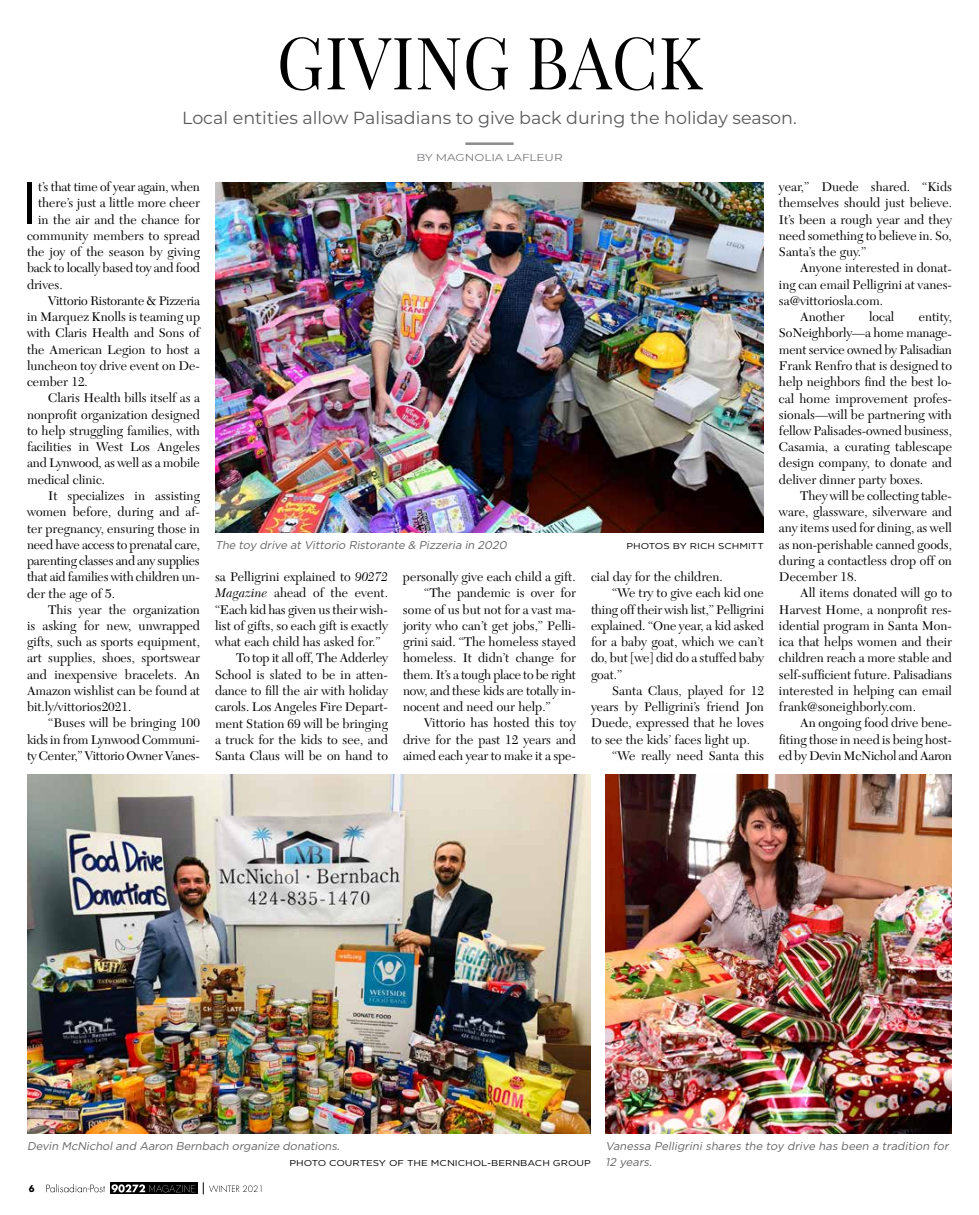
<style>
.page{position:relative;width:979px;height:1215px;background:#fff}
.page>*{position:absolute;margin:0;border:0;box-sizing:border-box;transform-origin:0 0}
.t1{font:72.5px "Playfair Display";letter-spacing:.01em;color:#000;scale:.93 1}
.t2{font:59.5px "Gotham";color:#000}
.t3{font:17.5px "Montserrat";color:#58595b}
.t4{font:13.12px/16.2px "New Caledonia";color:#000;text-align:justify}
.t5{font:13.12px "New Caledonia";letter-spacing:-.02em;color:#000}
.t6{font:italic 11.25px/16.2px "Gotham";color:#636466}
.t7{font:10.12px "Montserrat";color:#77787b;scale:1.18 1}
.t8{font:700 10px "Novecento";color:#000}
.t9{font:8.5px "Gotham";color:#000;scale:1.18 1}
.s1{font-style:italic}
</style>
<div class="page">
<div style="left:110px;top:1182px;width:87px;height:12px;background:#000"></div>
<svg style="left:46px;top:1184px;width:59px;height:8px"></svg>
<svg style="left:111px;top:1184px;width:84px;height:9px"></svg>
<svg style="left:203px;top:1182px;width:58px;height:12px"></svg>
<img style="left:215px;top:183px;width:549px;height:349px">
<img style="left:27px;top:775px;width:563px;height:359px">
<img style="left:605px;top:775px;width:347px;height:359px">
<hr style="left:465px;top:142px;width:48px;height:3px;background:#8a8c8e">
<h1 class="t1" style="left:277px;top:17px;width:460px">GIVING BACK</h1>
<h3 class="t3" style="left:182px;top:106px;width:616px">Local entities allow Palisadians to give back during the holiday season.</h3>
<p class="t7" style="left:416px;top:151px;width:125px">By Magnolia Lafleur</p>
<h2 class="t2" style="left:21px;top:170px;width:19px">I</h2>
<p class="t4" style="left:38px;top:179px;width:163px">t’s that time of year again, when</p>
<p class="t4" style="left:38px;top:195px;width:163px">there’s just a little more cheer</p>
<p class="t4" style="left:38px;top:212px;width:163px">in the air and the chance for</p>
<p class="t4" style="left:27px;top:228px;width:174px">community members to spread</p>
<p class="t4" style="left:27px;top:244px;width:174px">the joy of the season by giving</p>
<p class="t4" style="left:27px;top:260px;width:174px">back to locally based toy and food</p>
<p class="t4" style="left:27px;top:277px;width:37px">drives.</p>
<p class="t4" style="left:48px;top:293px;width:153px">Vittorio Ristorante &amp; Pizzeria</p>
<p class="t4" style="left:27px;top:309px;width:175px">in Marquez Knolls is teaming up</p>
<p class="t4" style="left:27px;top:325px;width:174px">with Claris Health and Sons of</p>
<p class="t4" style="left:27px;top:342px;width:174px">the American Legion to host a</p>
<p class="t4" style="left:27px;top:358px;width:174px">luncheon toy drive event on De-</p>
<p class="t4" style="left:27px;top:374px;width:62px">cember 12.</p>
<p class="t4" style="left:48px;top:390px;width:153px">Claris Health bills itself as a</p>
<p class="t4" style="left:27px;top:407px;width:174px">nonprofit organization designed</p>
<p class="t4" style="left:27px;top:423px;width:174px">to help struggling families, with</p>
<p class="t4" style="left:27px;top:439px;width:174px">facilities in West Los Angeles</p>
<p class="t4" style="left:27px;top:455px;width:174px">and Lynwood, as well as a mobile</p>
<p class="t4" style="left:27px;top:472px;width:80px">medical clinic.</p>
<p class="t4" style="left:48px;top:488px;width:153px">It specializes in assisting</p>
<p class="t4" style="left:27px;top:504px;width:174px">women before, during and af-</p>
<p class="t4" style="left:27px;top:520px;width:174px">ter pregnancy, ensuring those in</p>
<p class="t4" style="left:27px;top:537px;width:175px">need have access to prenatal care,</p>
<p class="t5" style="left:27px;top:553px;width:174px">parenting classes and any supplies</p>
<p class="t4" style="left:27px;top:569px;width:174px">that aid families with children un-</p>
<p class="t4" style="left:27px;top:585px;width:90px">der the age of 5.</p>
<p class="t4" style="left:48px;top:602px;width:153px">This year the organization</p>
<p class="t4" style="left:27px;top:618px;width:174px">is asking for new, unwrapped</p>
<p class="t4" style="left:27px;top:634px;width:174px">gifts, such as sports equipment,</p>
<p class="t4" style="left:27px;top:650px;width:174px">art supplies, shoes, sportswear</p>
<p class="t4" style="left:27px;top:667px;width:174px">and inexpensive bracelets. An</p>
<p class="t4" style="left:27px;top:683px;width:174px">Amazon wishlist can be found at</p>
<p class="t4" style="left:27px;top:699px;width:106px">bit.ly/vittorios2021.</p>
<p class="t4" style="left:48px;top:715px;width:153px">“Buses will be bringing 100</p>
<p class="t4" style="left:27px;top:732px;width:174px">kids in from Lynwood Communi-</p>
<p class="t5" style="left:27px;top:748px;width:174px">ty Center,” Vittorio Owner Vanes-</p>
<p class="t6" style="left:215px;top:536px;width:295px">The toy drive at Vittorio Ristorante &amp; Pizzeria in 2020</p>
<p class="t9" style="left:626px;top:541px;width:13px">PHOTOS</p>
<p class="t9" style="left:673px;top:541px;width:7px">BY</p>
<p class="t9" style="left:690px;top:541px;width:6px">RICH</p>
<p class="t9" style="left:718px;top:541px;width:7px">SCHMITT</p>
<p class="t4" style="left:215px;top:569px;width:174px">sa Pelligrini explained to <span class="s1">90272</span></p>
<p class="t4" style="left:215px;top:585px;width:174px"><span class="s1">Magazine</span> ahead of the event.</p>
<p class="t4" style="left:215px;top:602px;width:174px">“Each kid has given us their wish-</p>
<p class="t4" style="left:215px;top:618px;width:174px">list of gifts, so each gift is exactly</p>
<p class="t4" style="left:215px;top:634px;width:167px">what each child has asked for.”</p>
<p class="t4" style="left:236px;top:650px;width:153px">To top it all off, The Adderley</p>
<p class="t4" style="left:215px;top:667px;width:174px">School is slated to be in atten-</p>
<p class="t4" style="left:215px;top:683px;width:174px">dance to fill the air with holiday</p>
<p class="t4" style="left:215px;top:699px;width:174px">carols. Los Angeles Fire Depart-</p>
<p class="t4" style="left:215px;top:715px;width:174px">ment Station 69 will be bringing</p>
<p class="t4" style="left:215px;top:732px;width:174px">a truck for the kids to see, and</p>
<p class="t4" style="left:215px;top:748px;width:174px">Santa Claus will be on hand to</p>
<p class="t4" style="left:403px;top:569px;width:174px">personally give each child a gift.</p>
<p class="t4" style="left:424px;top:585px;width:153px">“The pandemic is over for</p>
<p class="t4" style="left:403px;top:602px;width:174px">some of us but not for a vast ma-</p>
<p class="t4" style="left:403px;top:618px;width:174px">jority who can’t get jobs,” Pelli-</p>
<p class="t4" style="left:403px;top:634px;width:174px">grini said. “The homeless stayed</p>
<p class="t4" style="left:403px;top:650px;width:174px">homeless. It didn’t change for</p>
<p class="t5" style="left:403px;top:667px;width:174px">them. It’s a tough place to be right</p>
<p class="t4" style="left:403px;top:683px;width:174px">now, and these kids are totally in-</p>
<p class="t4" style="left:403px;top:699px;width:149px">nocent and need our help.”</p>
<p class="t4" style="left:424px;top:715px;width:153px">Vittorio has hosted this toy</p>
<p class="t4" style="left:403px;top:732px;width:174px">drive for the past 12 years and</p>
<p class="t4" style="left:403px;top:748px;width:174px">aimed each year to make it a spe-</p>
<p class="t4" style="left:591px;top:569px;width:133px">cial day for the children.</p>
<p class="t4" style="left:612px;top:585px;width:153px">“We try to give each kid one</p>
<p class="t4" style="left:591px;top:602px;width:175px">thing off their wish list,” Pelligrini</p>
<p class="t4" style="left:591px;top:618px;width:174px">explained. “One year, a kid asked</p>
<p class="t4" style="left:591px;top:634px;width:174px">for a baby goat, which we can’t</p>
<p class="t4" style="left:591px;top:650px;width:175px">do, but [we] did do a stuffed baby</p>
<p class="t4" style="left:591px;top:667px;width:33px">goat.”</p>
<p class="t4" style="left:612px;top:683px;width:153px">Santa Claus, played for 12</p>
<p class="t4" style="left:591px;top:699px;width:174px">years by Pelligrini’s friend Jon</p>
<p class="t4" style="left:591px;top:715px;width:174px">Duede, expressed that he loves</p>
<p class="t4" style="left:591px;top:732px;width:160px">to see the kids’ faces light up.</p>
<p class="t4" style="left:612px;top:748px;width:153px">“We really need Santa this</p>
<p class="t4" style="left:779px;top:179px;width:174px">year,” Duede shared. “Kids themselves should just believe.<br>It’s been a rough year and they need something to believe in. So, Santa’s the guy.”</p>
<p class="t4" style="left:800px;top:260px;width:153px">Anyone interested in donat-</p>
<p class="t4" style="left:779px;top:277px;width:174px">ing can email Pelligrini at vanes-</p>
<p class="t4" style="left:779px;top:293px;width:106px">sa@vittoriosla.com.</p>
<p class="t4" style="left:800px;top:309px;width:46px">Another</p>
<p class="t4" style="left:869px;top:309px;width:27px">local</p>
<p class="t4" style="left:779px;top:309px;width:174px;text-indent:140px">entity, SoNeighborly—a home manage&shy;ment service owned by Palisadian Frank Renfro that is designed to help neighbors find the best lo&shy;cal home improvement profes&shy;sionals—will be partnering with fellow Palisades-owned business, Casamia, a curating tablescape design company, to donate and deliver dinner party boxes.</p>
<p class="t4" style="left:779px;top:488px;width:175px;text-indent:21px">They will be collecting table&shy;ware, glassware, silverware and any items used for dining, as well as non-perishable canned goods, during a contactless drop off on December 18.</p>
<p class="t4" style="left:779px;top:585px;width:174px;text-indent:21px">All items donated will go to Harvest Home, a nonprofit res&shy;idential program in Santa Mon&shy;ica that helps women and their children reach a more stable and self-sufficient future. Palisadians interested in helping can email frank@soneighborly.com.</p>
<p class="t4" style="left:779px;top:715px;width:174px;text-indent:21px">An ongoing food drive bene&shy;fiting those in need is being host&shy;ed by Devin McNichol and Aaron</p>
<p class="t6" style="left:27px;top:1138px;width:316px">Devin McNichol and Aaron Bernbach organize donations.</p>
<p class="t6" style="left:605px;top:1138px;width:347px">Vanessa Pelligrini shares the toy drive has been a tradition for<br>12 years.</p>
<p class="t9" style="left:289px;top:1159px;width:13px">PHOTO</p>
<p class="t9" style="left:329px;top:1159px;width:27px">COURTESY</p>
<p class="t9" style="left:389px;top:1159px;width:22px">OF THE</p>
<p class="t9" style="left:431px;top:1159px;width:27px">MCNICHO</p>
<p class="t9" style="left:481px;top:1159px;width:22px">L-BERNBACH</p>
<p class="t9" style="left:553px;top:1159px;width:32px">GROUP</p>
<p class="t8" style="left:29px;top:1182px;width:7px">6</p>
</div>
